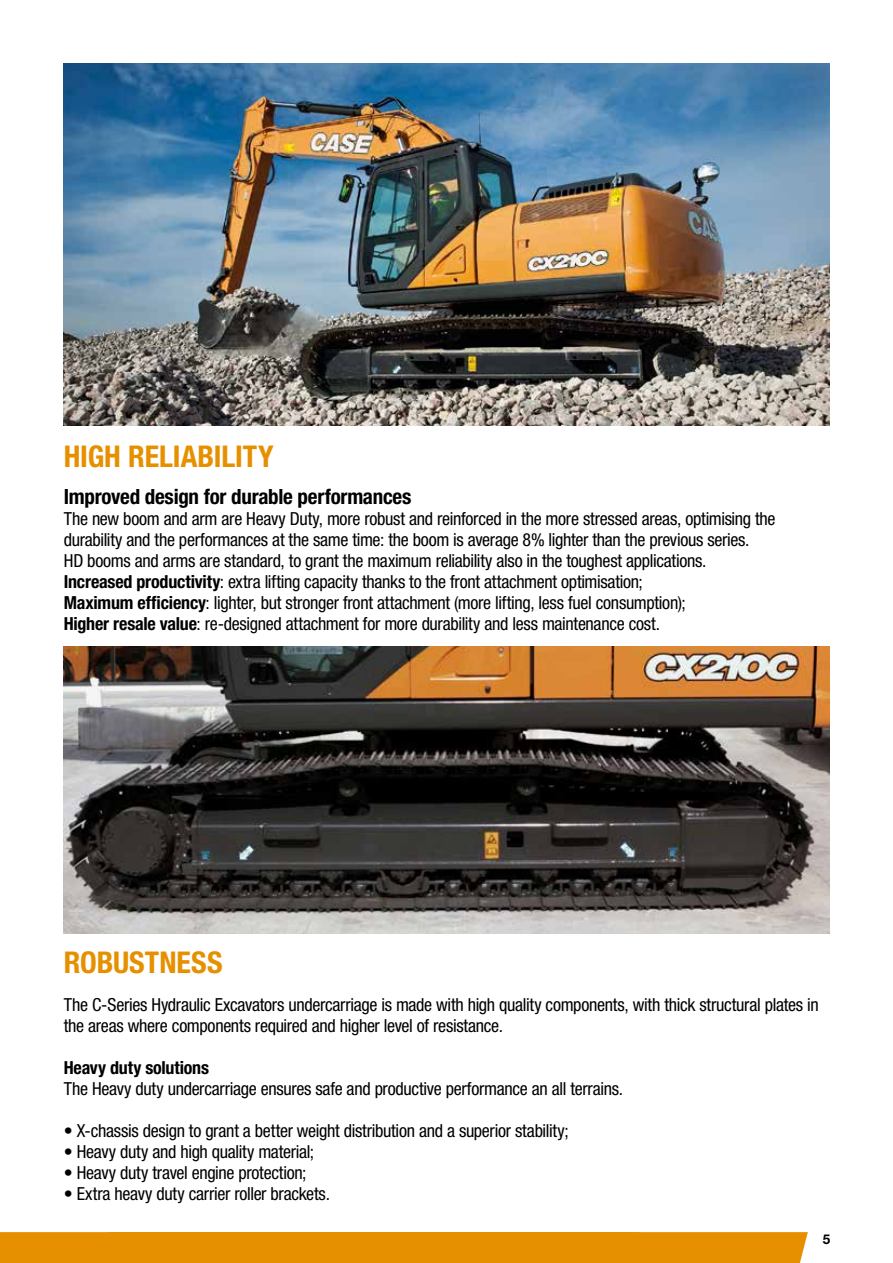
<style>
.page{position:relative;width:893px;height:1263px;background:#fff}
.page>*{position:absolute;margin:0;border:0;box-sizing:border-box;transform-origin:0 0}
.t1{font:700 condensed 30px "Helvetica Neue LT Std";letter-spacing:-.005em;color:#e69000}
.t2{font:700 condensed 21px "Helvetica Neue LT Std";letter-spacing:-.01em;color:#000}
.t3{font:condensed 18px/21px "Helvetica Neue LT Std";letter-spacing:-.015em;color:#000}
.t4{font:700 condensed 18px "Helvetica Neue LT Std";letter-spacing:-.01em;color:#000}
.t5{font:700 13.5px "Helvetica Neue LT Std";color:#000}
.s1{font-weight:700}
</style>
<div class="page">
<div style="left:0;top:1232px;width:808px;height:31px;background:#e69000"></div>
<img style="left:64px;top:646px;width:765px;height:288px">
<img style="left:64px;top:64px;width:765px;height:361px">
<h1 class="t1" style="left:64px;top:438px;width:211px">HIGH RELIABILITY</h1>
<p class="t2" style="left:64px;top:483px;width:349px">Improved design for durable performances</p>
<p class="t3" style="left:64px;top:508px;width:713px">The new boom and arm are Heavy Duty, more robust and reinforced in the more stressed areas, optimising the durability and the performances at the same time: the boom is average 8% lighter than the previous series.<br>HD booms and arms are standard, to grant the maximum reliability also in the toughest applications.<br><span class="s1">Increased productivity</span>: extra lifting capacity thanks to the front attachment optimisation;<br><span class="s1">Maximum efficiency</span>: lighter, but stronger front attachment (more lifting, less fuel consumption);<br><span class="s1">Higher resale value</span>: re-designed attachment for more durability and less maintenance cost.</p>
<h1 class="t1" style="left:64px;top:944px;width:160px">ROBUSTNESS</h1>
<p class="t3" style="left:64px;top:994px;width:756px">The C-Series Hydraulic Excavators undercarriage is made with high quality components, with thick structural plates in the areas where components required and higher level of resistance.</p>
<p class="t4" style="left:64px;top:1057px;width:147px">Heavy duty solutions</p>
<p class="t3" style="left:64px;top:1078px;width:561px">The Heavy duty undercarriage ensures safe and productive performance an all terrains.</p>
<p class="t3" style="left:64px;top:1120px;width:506px">• X-chassis design to grant a better weight distribution and a superior stability;</p>
<p class="t3" style="left:64px;top:1141px;width:252px">• Heavy duty and high quality material;</p>
<p class="t3" style="left:64px;top:1162px;width:244px">• Heavy duty travel engine protection;</p>
<p class="t3" style="left:64px;top:1183px;width:268px">• Extra heavy duty carrier roller brackets.</p>
<p class="t5" style="left:823px;top:1230px;width:9px">5</p>
</div>
